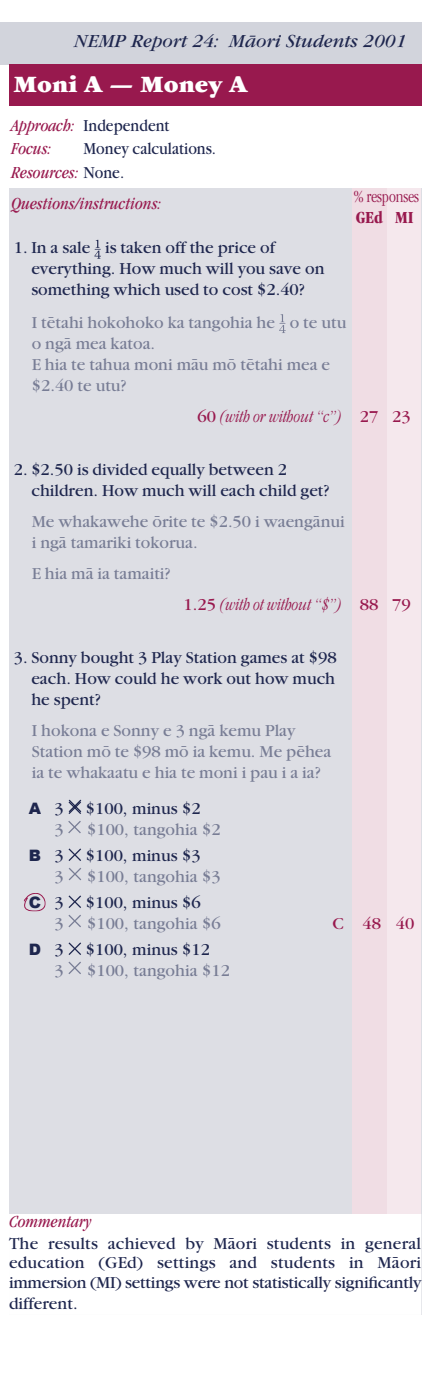
<style>
.page{position:relative;width:430px;height:1377px;background:#fff}
.page>*{position:absolute;margin:0;border:0;box-sizing:border-box;transform-origin:0 0}
.TaskTitleM{font:900 24.5px "Garamond M";color:#fff}
.PageHeader{font:italic 19.25px "Garamond M";color:#1e264e}
.MAO_2CA_indent{font:17.5px/21px "Garamond M";color:#787d95}
._2CA_numbr_d{font:17.5px/21px "Garamond M";color:#1e264e}
.Commentary{font:17.5px/19.2px "Garamond M";letter-spacing:-.015em;color:#1e264e;text-align:justify}
.yItems_MChoice{font:17.5px "Garamond M";color:#787d95}
.RedheadM{font:italic condensed 17.5px "Garamond M";color:#98194e}
.Ans_2C{font:italic 300 condensed 17.5px "Garamond M";color:#98194e}
.yItems_MChoice-2{font:17.5px "Garamond M";color:#1e264e}
.FocusM{font:17.5px "Garamond M";color:#1e264e;scale:.9 1}
.ApprLevResM{font:17.5px "Garamond M";color:#1e264e;scale:.9 1}
.responses{font:300 condensed 17.5px "Garamond M";color:#98194e}
.Commentaryhead{font:italic condensed 17.5px "Garamond M";color:#98194e}
.year4_year8{font:700 condensed 17.5px "Garamond M";color:#98194e}
.yItems_MChoice-3{font:17.5px "Garamond M";color:#98194e}
.yItems_MChoice-4{font:900 15.75px "Arial";color:#1e264e}
.s1{font-weight:400;font-style:normal;font-stretch:normal}
.s2{font-family:"Garamond M";font-weight:400;font-size:17.5px}
.s3{font-style:normal;font-stretch:normal;color:#1e264e}
</style>
<div class="page">
<div style="left:0;top:22px;width:421px;height:42px;background:#d2d4dc"></div>
<div style="left:9px;top:64px;width:412px;height:42px;background:#98194e"></div>
<div style="left:9px;top:188px;width:412px;height:1126px;background:#dddee4"></div>
<div style="left:386px;top:188px;width:35px;height:1043px;background:#f5e8ed"></div>
<div style="left:351px;top:188px;width:35px;height:1043px;background:#f0dde4"></div>
<svg style="left:94px;top:240px;width:7px;height:19px"></svg>
<svg style="left:279px;top:314px;width:6px;height:19px"></svg>
<svg style="left:68px;top:848px;width:13px;height:13px"></svg>
<svg style="left:68px;top:895px;width:13px;height:12px"></svg>
<svg style="left:68px;top:942px;width:13px;height:12px"></svg>
<div style="left:9px;top:1213px;width:412px;height:101px;background:#fff"></div>
<svg style="left:24px;top:893px;width:22px;height:18px"></svg>
<svg style="left:68px;top:799px;width:13px;height:15px"></svg>
<svg style="left:68px;top:821px;width:13px;height:12px"></svg>
<svg style="left:69px;top:868px;width:12px;height:12px"></svg>
<svg style="left:68px;top:915px;width:13px;height:12px"></svg>
<svg style="left:68px;top:961px;width:13px;height:13px"></svg>
<p class="PageHeader" style="left:74px;top:31px;width:333px">NEMP Report 24: Māori Students 2001</p>
<p class="TaskTitleM" style="left:14px;top:71px;width:235px">Moni A — Money A</p>
<p class="ApprLevResM" style="left:83px;top:116px;width:97px">Independent</p>
<p class="FocusM" style="left:83px;top:140px;width:149px">Money calculations.</p>
<p class="RedheadM" style="left:11px;top:193px;width:151px">Questions/instructions:</p>
<p class="_2CA_numbr_d" style="left:31px;top:238px;width:294px;text-indent:-17px">1. In a sale is taken off the price of everything. How much will you save on something which used to cost $2.40?</p>
<p class="MAO_2CA_indent" style="left:32px;top:312px;width:316px">I tētahi hokohoko ka tangohia he o te utu o ngā mea katoa.<br>E hia te tahua moni māu mō tētahi mea e $2.40 te utu?</p>
<p class="Ans_2C" style="left:197px;top:407px;width:214px"><span class="s1">60</span> (with or without “c”) <span class="s1">27 23</span></p>
<p class="_2CA_numbr_d" style="left:31px;top:459px;width:299px;text-indent:-17px">2. $2.50 is divided equally between 2 children. How much will each child get?</p>
<p class="MAO_2CA_indent" style="left:32px;top:511px;width:314px">Me whakawehe ōrite te $2.50 i waengānui i ngā tamariki tokorua.</p>
<p class="MAO_2CA_indent" style="left:32px;top:563px;width:140px">E hia mā ia tamaiti?</p>
<p class="Ans_2C" style="left:183px;top:595px;width:228px"><span class="s1">1.25</span> (with ot without “$”) <span class="s1">88 79</span></p>
<p class="_2CA_numbr_d" style="left:31px;top:647px;width:306px;text-align:justify;text-indent:-17px">3. Sonny bought 3 Play Station games at $98 each. How could he work out how much he spent?</p>
<p class="MAO_2CA_indent" style="left:32px;top:720px;width:301px">I hokona e Sonny e 3 ngā kemu Play<br>Station mō te $98 mō ia kemu. Me pēhea ia te whakaatu e hia te moni i pau i a ia?</p>
<p class="yItems_MChoice-4" style="left:29px;top:799px;width:36px">A <span class="s2">3</span></p>
<p class="yItems_MChoice-2" style="left:86px;top:799px;width:116px">$100, minus $2</p>
<p class="yItems_MChoice" style="left:55px;top:820px;width:11px">3</p>
<p class="yItems_MChoice" style="left:87px;top:820px;width:135px">$100, tangohia $2</p>
<p class="yItems_MChoice-4" style="left:29px;top:846px;width:36px">B <span class="s2">3</span></p>
<p class="yItems_MChoice-2" style="left:86px;top:846px;width:116px">$100, minus $3</p>
<p class="yItems_MChoice" style="left:55px;top:867px;width:11px">3</p>
<p class="yItems_MChoice" style="left:87px;top:867px;width:135px">$100, tangohia $3</p>
<p class="yItems_MChoice-4" style="left:29px;top:893px;width:36px">C <span class="s2">3</span></p>
<p class="yItems_MChoice-2" style="left:86px;top:893px;width:116px">$100, minus $6</p>
<p class="yItems_MChoice" style="left:55px;top:914px;width:11px">3</p>
<p class="yItems_MChoice" style="left:87px;top:914px;width:135px">$100, tangohia $6</p>
<p class="yItems_MChoice-3" style="left:332px;top:914px;width:83px">C 48 40</p>
<p class="yItems_MChoice-4" style="left:29px;top:940px;width:36px">D <span class="s2">3</span></p>
<p class="yItems_MChoice-2" style="left:86px;top:940px;width:126px">$100, minus $12</p>
<p class="yItems_MChoice" style="left:55px;top:961px;width:11px">3</p>
<p class="yItems_MChoice" style="left:87px;top:961px;width:144px">$100, tangohia $12</p>
<p class="RedheadM" style="left:12px;top:115px;width:65px">Approach:</p>
<p class="RedheadM" style="left:12px;top:139px;width:41px">Focus:</p>
<p class="RedheadM" style="left:12px;top:162px;width:114px">Resources: <span class="s3">None.</span></p>
<p class="responses" style="left:353px;top:186px;width:67px">% responses</p>
<p class="year4_year8" style="left:355px;top:207px;width:59px">GEd MI</p>
<p class="Commentaryhead" style="left:9px;top:1211px;width:84px">Commentary</p>
<p class="Commentary" style="left:9px;top:1233px;width:413px">The results achieved by Māori students in general education (GEd) settings and students in Māori immersion (MI) settings were not statistically significantly</p>
<p class="Commentary" style="left:9px;top:1293px;width:70px">different.</p>
</div>
